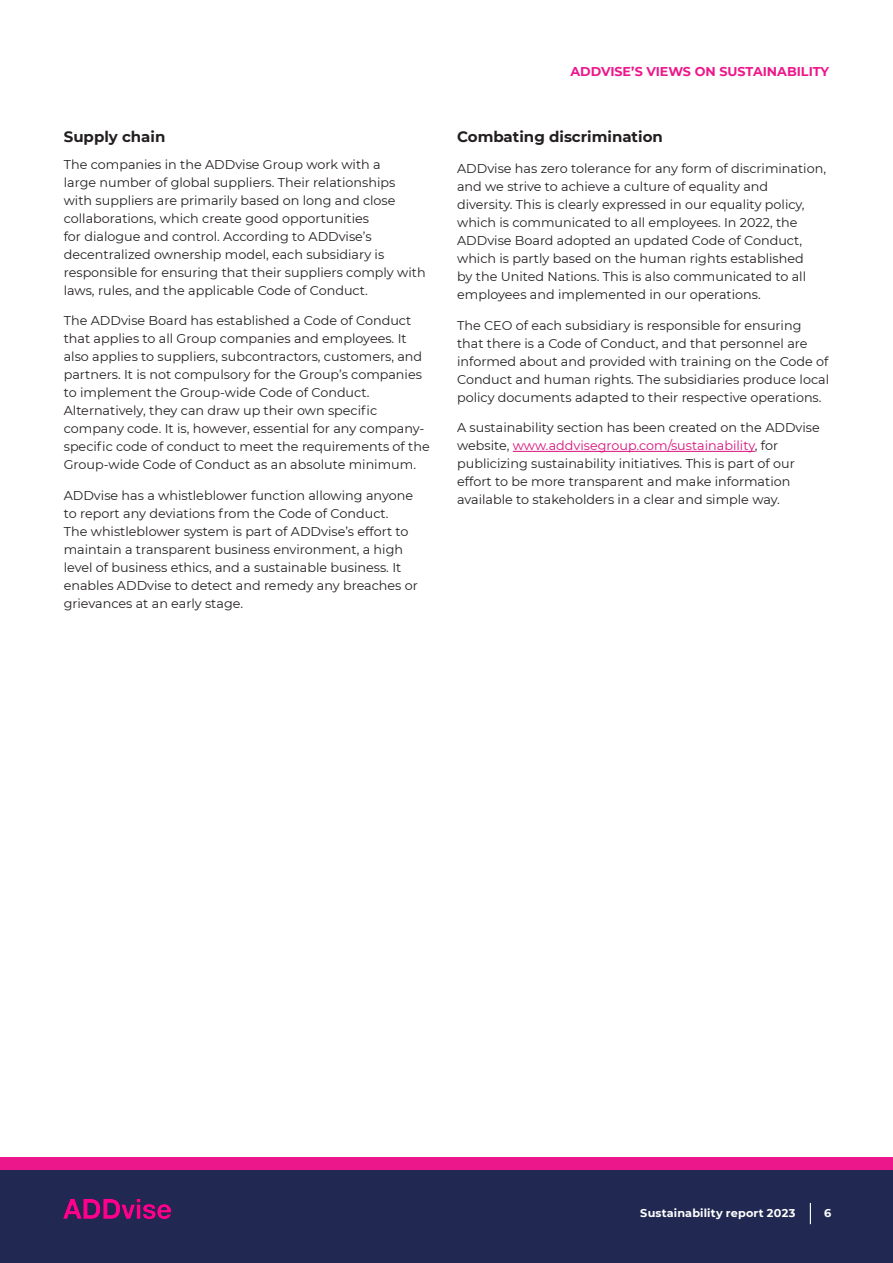
<style>
.page{position:relative;width:893px;height:1263px;background:#fff}
.page>*{position:absolute;margin:0;border:0;box-sizing:border-box;transform-origin:0 0}
.ADDvise_brödtext_indrag{font:700 15px "Montserrat";color:#231f20}
.ADDvise_brödtext_indrag-2{font:12.75px/18px "Montserrat";color:#231f20}
.ADDvise_sidrubrik{font:700 12.75px "Montserrat";color:#ed178c}
.ADDvise_dokumentrubrik{font:700 11.25px "Montserrat";letter-spacing:.015em;color:#fff}
.s1{color:#d8107c}
</style>
<div class="page">
<div style="left:0;top:1161px;width:893px;height:102px;background:#212952"></div>
<div style="left:0;top:1157px;width:893px;height:12px;background:#ed178c"></div>
<svg style="left:810px;top:1203px;width:1px;height:21px"></svg>
<img style="left:64px;top:1199px;width:106px;height:19px">
<hr style="left:513px;top:451px;width:242px;height:1px;background:#d8107c">
<p class="ADDvise_brödtext_indrag" style="left:64px;top:126px;width:103px">Supply chain</p>
<p class="ADDvise_brödtext_indrag-2" style="left:64px;top:155px;width:363px">The companies in the ADDvise Group work with a<br>large number of global suppliers. Their relationships with suppliers are primarily based on long and close collaborations, which create good opportunities<br>for dialogue and control. According to ADDvise’s decentralized ownership model, each subsidiary is responsible for ensuring that their suppliers comply with laws, rules, and the applicable Code of Conduct.</p>
<p class="ADDvise_brödtext_indrag-2" style="left:64px;top:311px;width:367px">The ADDvise Board has established a Code of Conduct that applies to all Group companies and employees. It also applies to suppliers, subcontractors, customers, and partners. It is not compulsory for the Group’s companies to implement the Group-wide Code of Conduct.<br>Alternatively, they can draw up their own specific company code. It is, however, essential for any company&shy;specific code of conduct to meet the requirements of the Group-wide Code of Conduct as an absolute minimum.</p>
<p class="ADDvise_brödtext_indrag-2" style="left:64px;top:486px;width:356px">ADDvise has a whistleblower function allowing anyone to report any deviations from the Code of Conduct.<br>The whistleblower system is part of ADDvise’s effort to maintain a transparent business environment, a high level of business ethics, and a sustainable business. It enables ADDvise to detect and remedy any breaches or grievances at an early stage.</p>
<p class="ADDvise_sidrubrik" style="left:570px;top:62px;width:260px">ADDVISE’S VIEWS ON SUSTAINABILITY</p>
<p class="ADDvise_brödtext_indrag" style="left:457px;top:126px;width:207px">Combating discrimination</p>
<p class="ADDvise_brödtext_indrag-2" style="left:457px;top:159px;width:370px">ADDvise has zero tolerance for any form of discrimination, and we strive to achieve a culture of equality and diversity. This is clearly expressed in our equality policy, which is communicated to all employees. In 2022, the ADDvise Board adopted an updated Code of Conduct, which is partly based on the human rights established<br>by the United Nations. This is also communicated to all employees and implemented in our operations.</p>
<p class="ADDvise_brödtext_indrag-2" style="left:457px;top:316px;width:374px">The CEO of each subsidiary is responsible for ensuring that there is a Code of Conduct, and that personnel are informed about and provided with training on the Code of Conduct and human rights. The subsidiaries produce local policy documents adapted to their respective operations.</p>
<p class="ADDvise_brödtext_indrag-2" style="left:457px;top:418px;width:364px">A sustainability section has been created on the ADDvise website, <span class="s1">www.addvisegroup.com/sustainability</span>, for publicizing sustainability initiatives. This is part of our effort to be more transparent and make information available to stakeholders in a clear and simple way.</p>
<p class="ADDvise_dokumentrubrik" style="left:640px;top:1205px;width:157px">Sustainability report 2023</p>
<p class="ADDvise_dokumentrubrik" style="left:824px;top:1205px;width:9px">6</p>
</div>
